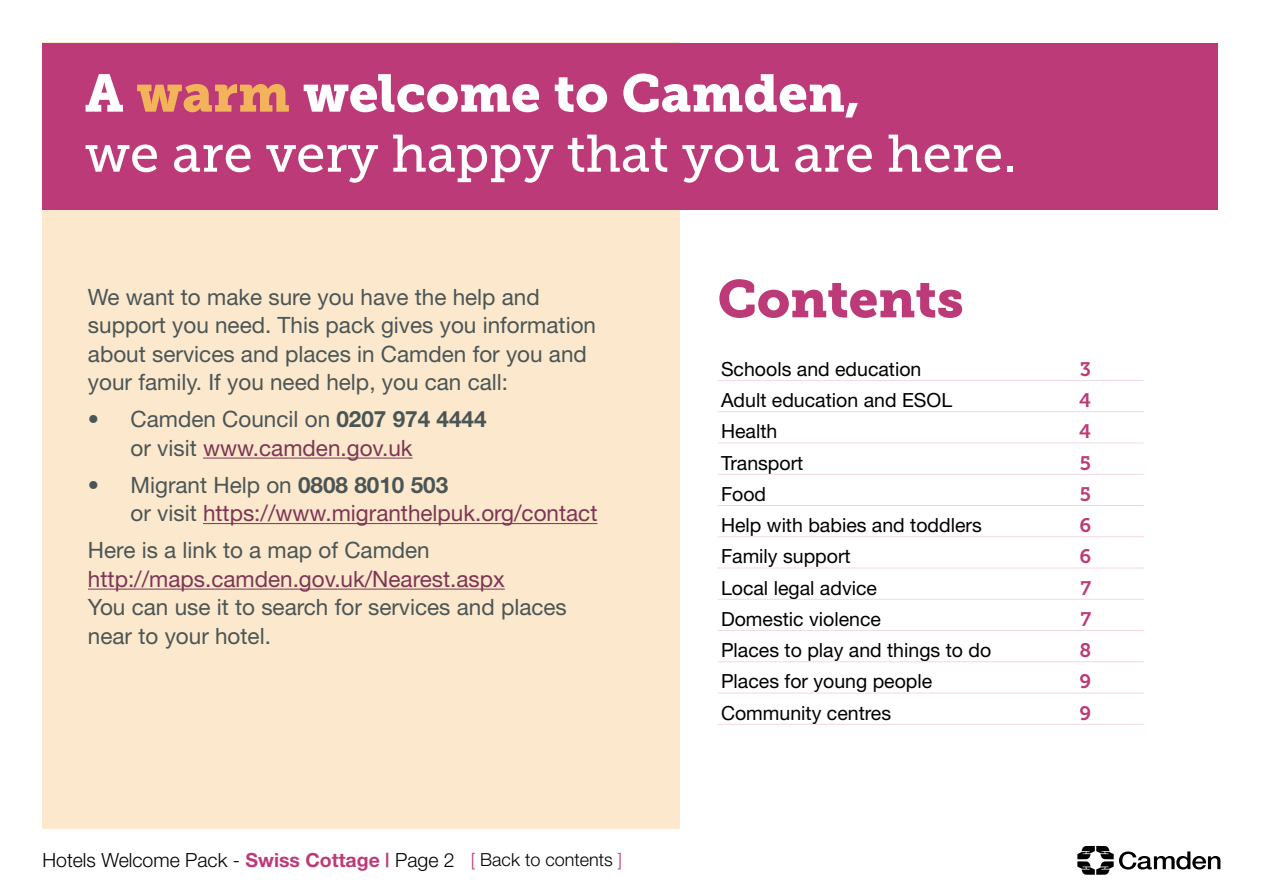
<style>
.page{position:relative;width:1263px;height:893px;background:#fff}
.page>*{position:absolute;margin:0;border:0;box-sizing:border-box;transform-origin:0 0}
.t1{font:52.5px "Museo Slab 500";color:#fff}
.t2{font:52.5px "Museo Slab 900";color:#fff}
.t3{font:52.5px "Museo Slab 900";color:#bd3a79}
.t4{font:22.5px/28.5px "Helvetica Neue";color:#4a5555}
.t5{font:22.5px/28.5px "Helvetica Neue";color:#7d3553}
.t6{font:19.5px "Helvetica Neue";color:#000}
.t7{font:300 19.5px "Helvetica Neue";color:#000}
.t8{font:19.5px "Museo Slab 700";color:#bd3a79}
.s1{color:#f2b35a}
.s2{font-weight:700}
.s3{color:#7d3553}
.s4{color:#4a5555}
.s5{font-weight:700;color:#4a5555}
.s6{font-weight:700;color:#bd3a79}
.s7{font-size:18px;color:#bd3a79}
.s8{font-size:18px}
</style>
<div class="page">
<div style="left:43px;top:43px;width:637px;height:850px;background:#fbe8cd"></div>
<div style="left:43px;top:43px;width:1175px;height:167px;background:#bd3a79"></div>
<hr style="left:718px;top:380px;width:425px;height:1px;background:#f2d8e4">
<hr style="left:718px;top:411px;width:425px;height:1px;background:#f2d8e4">
<hr style="left:718px;top:443px;width:425px;height:1px;background:#f2d8e4">
<hr style="left:718px;top:474px;width:425px;height:1px;background:#f2d8e4">
<hr style="left:718px;top:505px;width:425px;height:1px;background:#f2d8e4">
<hr style="left:718px;top:536px;width:425px;height:1px;background:#f2d8e4">
<hr style="left:718px;top:568px;width:425px;height:1px;background:#f2d8e4">
<hr style="left:718px;top:599px;width:425px;height:1px;background:#f2d8e4">
<hr style="left:718px;top:630px;width:425px;height:1px;background:#f2d8e4">
<hr style="left:718px;top:661px;width:425px;height:1px;background:#f2d8e4">
<hr style="left:718px;top:693px;width:425px;height:1px;background:#f2d8e4">
<hr style="left:718px;top:724px;width:425px;height:1px;background:#f2d8e4">
<hr style="left:203px;top:458px;width:210px;height:1px;background:#7d3553">
<hr style="left:203px;top:523px;width:394px;height:1px;background:#7d3553">
<hr style="left:88px;top:589px;width:417px;height:1px;background:#7d3553">
<div style="left:0;top:829px;width:1263px;height:64px;background:#fff"></div>
<svg style="left:1077px;top:846px;width:143px;height:29px"></svg>
<h1 class="t2" style="left:85px;top:63px;width:777px">A <span class="s1">warm</span> welcome to Camden,</h1>
<h1 class="t1" style="left:85px;top:124px;width:933px">we are very happy that you are here.</h1>
<p class="t4" style="left:88px;top:282px;width:510px">We want to make sure you have the help and support you need. This pack gives you information about services and places in Camden for you and your family. If you need help, you can call:</p>
<p class="t4" style="left:130px;top:405px;width:358px;text-indent:-43px">• Camden Council on <span class="s2">0207 974 4444 </span>or visit <span class="s3">www.camden.gov.uk</span></p>
<p class="t5" style="left:130px;top:470px;width:468px;text-indent:-43px"><span class="s4">• Migrant Help on</span> <span class="s5">0808 8010 503<br></span><span class="s4">or visit</span> https://www.migranthelpuk.org/contact</p>
<p class="t4" style="left:88px;top:536px;width:343px">Here is a link to a map of Camden</p>
<p class="t5" style="left:88px;top:564px;width:418px">http://maps.camden.gov.uk/Nearest.aspx</p>
<p class="t4" style="left:88px;top:593px;width:480px">You can use it to search for services and places near to your hotel.</p>
<p class="t7" style="left:43px;top:848px;width:581px">Hotels Welcome Pack - <span class="s6">Swiss Cottage |</span> Page 2 <span class="s7">[</span> <span class="s8">Back to contents</span> <span class="s7">]</span></p>
<h1 class="t3" style="left:718px;top:268px;width:247px">Contents</h1>
<p class="t6" style="left:721px;top:357px;width:202px">Schools and education</p>
<p class="t8" style="left:1080px;top:358px;width:13px">3</p>
<p class="t6" style="left:721px;top:389px;width:233px">Adult education and ESOL</p>
<p class="t8" style="left:1079px;top:389px;width:13px">4</p>
<p class="t6" style="left:721px;top:420px;width:58px">Health</p>
<p class="t8" style="left:1079px;top:421px;width:13px">4</p>
<p class="t6" style="left:721px;top:451px;width:84px">Transport</p>
<p class="t8" style="left:1080px;top:452px;width:13px">5</p>
<p class="t6" style="left:721px;top:482px;width:47px">Food</p>
<p class="t8" style="left:1080px;top:483px;width:13px">5</p>
<p class="t6" style="left:721px;top:514px;width:262px">Help with babies and toddlers</p>
<p class="t8" style="left:1079px;top:514px;width:13px">6</p>
<p class="t6" style="left:721px;top:545px;width:131px">Family support</p>
<p class="t8" style="left:1079px;top:546px;width:13px">6</p>
<p class="t6" style="left:721px;top:576px;width:157px">Local legal advice</p>
<p class="t8" style="left:1080px;top:577px;width:12px">7</p>
<p class="t6" style="left:721px;top:607px;width:161px">Domestic violence</p>
<p class="t8" style="left:1080px;top:608px;width:12px">7</p>
<p class="t6" style="left:721px;top:639px;width:272px">Places to play and things to do</p>
<p class="t8" style="left:1079px;top:639px;width:13px">8</p>
<p class="t6" style="left:721px;top:670px;width:213px">Places for young people</p>
<p class="t8" style="left:1079px;top:671px;width:13px">9</p>
<p class="t6" style="left:721px;top:701px;width:172px">Community centres</p>
<p class="t8" style="left:1079px;top:702px;width:13px">9</p>
</div>
